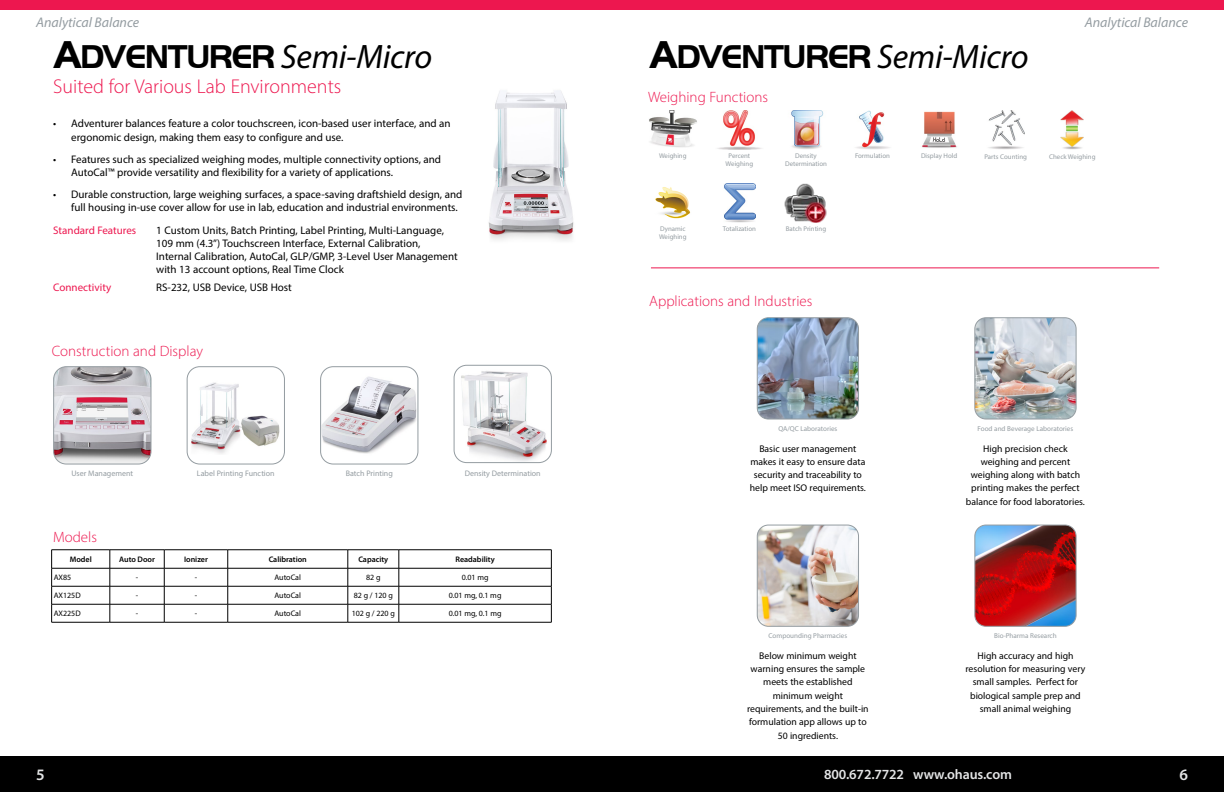
<style>
.page{position:relative;width:1224px;height:792px;background:#fff}
.page>*{position:absolute;margin:0;border:0;box-sizing:border-box;transform-origin:0 0}
.t1{font:italic 34px "Myriad Pro";letter-spacing:-.01em;color:#000}
.t2{font:300 20px "Myriad Pro";color:#ed174f}
.t3{font:600 16px "Myriad Pro";color:#e4e5e6}
.t4{font:300 15px "Myriad Pro";color:#ed174f}
.t5{font:italic 14px "Myriad Pro";color:#949ca1}
.t6{font:600 14px "Myriad Pro";letter-spacing:-.01em;color:#e4e5e6}
.t7{font:11px/13.2px "Myriad Pro";color:#000}
.t8{font:11px "Myriad Pro";color:#ed174f}
.t9{font:9.7px/13.3px "Myriad Pro";color:#000;text-align:center}
.t10{font:8px "Myriad Pro";color:#000}
.t11{font:8px "Myriad Pro";color:#949ca1}
.t12{font:600 8px "Myriad Pro";color:#000}
.t13{font:7.1px "Myriad Pro";color:#949ca1}
.t14{font:6.9px/7.7px "Myriad Pro";color:#949ca1}
.s1{font-family:"Handel Got D";font-weight:700;font-style:normal;font-size:40px}
.s2{font-family:"Handel Got D";font-weight:700;font-style:normal}
</style>
<div class="page">
<img style="left:757px;top:318px;width:102px;height:101px">
<div style="left:757px;top:318px;width:102px;height:101px;border:1px solid #949ca1;border-radius:11px"></div>
<img style="left:975px;top:318px;width:101px;height:101px">
<div style="left:975px;top:318px;width:101px;height:101px;border:1px solid #949ca1;border-radius:11px"></div>
<img style="left:757px;top:525px;width:102px;height:101px">
<div style="left:757px;top:525px;width:102px;height:101px;border:1px solid #949ca1;border-radius:11px"></div>
<img style="left:975px;top:525px;width:101px;height:101px">
<div style="left:975px;top:525px;width:101px;height:101px;border:1px solid #949ca1;border-radius:11px"></div>
<img style="left:655px;top:187px;width:36px;height:32px">
<img style="left:724px;top:184px;width:31px;height:38px">
<img style="left:988px;top:110px;width:37px;height:39px">
<img style="left:1061px;top:110px;width:23px;height:39px">
<img style="left:649px;top:110px;width:48px;height:37px">
<img style="left:717px;top:110px;width:45px;height:39px">
<img style="left:791px;top:110px;width:33px;height:39px">
<img style="left:856px;top:110px;width:34px;height:39px">
<img style="left:922px;top:111px;width:35px;height:37px">
<hr style="left:651px;top:267px;width:508px;height:1px;background:#ed174f">
<img style="left:784px;top:184px;width:43px;height:38px">
<div style="left:0;top:0;width:1224px;height:10px;background:#ed174f"></div>
<div style="left:0;top:756px;width:1224px;height:36px;background:#000"></div>
<hr style="left:52px;top:550px;width:58px;height:1px;background:#000">
<hr style="left:110px;top:550px;width:54px;height:1px;background:#000">
<hr style="left:164px;top:550px;width:64px;height:1px;background:#000">
<hr style="left:228px;top:550px;width:120px;height:1px;background:#000">
<hr style="left:348px;top:550px;width:51px;height:1px;background:#000">
<hr style="left:399px;top:550px;width:152px;height:1px;background:#000">
<hr style="left:52px;top:568px;width:58px;height:1px;background:#000">
<hr style="left:110px;top:568px;width:54px;height:1px;background:#000">
<hr style="left:164px;top:568px;width:64px;height:1px;background:#000">
<hr style="left:228px;top:568px;width:120px;height:1px;background:#000">
<hr style="left:164px;top:586px;width:64px;height:1px;background:#000">
<hr style="left:228px;top:586px;width:120px;height:1px;background:#000">
<hr style="left:164px;top:604px;width:64px;height:1px;background:#000">
<hr style="left:228px;top:604px;width:120px;height:1px;background:#000">
<svg style="left:228px;top:550px;width:1px;height:72px"></svg>
<hr style="left:164px;top:622px;width:64px;height:1px;background:#000">
<hr style="left:228px;top:622px;width:120px;height:1px;background:#000">
<hr style="left:348px;top:568px;width:51px;height:1px;background:#000">
<hr style="left:399px;top:568px;width:152px;height:1px;background:#000">
<hr style="left:52px;top:586px;width:58px;height:1px;background:#000">
<hr style="left:110px;top:586px;width:54px;height:1px;background:#000">
<hr style="left:348px;top:586px;width:51px;height:1px;background:#000">
<hr style="left:399px;top:586px;width:152px;height:1px;background:#000">
<hr style="left:52px;top:604px;width:58px;height:1px;background:#000">
<svg style="left:51px;top:550px;width:1px;height:72px"></svg>
<hr style="left:110px;top:604px;width:54px;height:1px;background:#000">
<svg style="left:110px;top:550px;width:1px;height:72px"></svg>
<svg style="left:164px;top:550px;width:1px;height:72px"></svg>
<hr style="left:52px;top:622px;width:58px;height:1px;background:#000">
<hr style="left:110px;top:622px;width:54px;height:1px;background:#000">
<hr style="left:348px;top:604px;width:51px;height:1px;background:#000">
<svg style="left:348px;top:550px;width:1px;height:72px"></svg>
<hr style="left:399px;top:604px;width:152px;height:1px;background:#000">
<svg style="left:399px;top:550px;width:1px;height:72px"></svg>
<svg style="left:551px;top:550px;width:1px;height:72px"></svg>
<hr style="left:348px;top:622px;width:51px;height:1px;background:#000">
<hr style="left:399px;top:622px;width:152px;height:1px;background:#000">
<img style="left:454px;top:365px;width:97px;height:98px">
<div style="left:454px;top:365px;width:97px;height:98px;border:1px solid #949ca1;border-radius:13px"></div>
<img style="left:321px;top:367px;width:97px;height:97px">
<div style="left:321px;top:367px;width:97px;height:97px;border:1px solid #949ca1;border-radius:13px"></div>
<img style="left:191px;top:382px;width:89px;height:72px">
<div style="left:187px;top:367px;width:98px;height:97px;border:1px solid #949ca1;border-radius:13px"></div>
<img style="left:54px;top:367px;width:97px;height:97px">
<div style="left:54px;top:367px;width:97px;height:97px;border:1px solid #949ca1;border-radius:13px"></div>
<img style="left:488px;top:90px;width:86px;height:151px">
<p class="t5" style="left:36px;top:14px;width:105px">Analytical Balance</p>
<h1 class="t1" style="left:53px;top:36px;width:381px"><span class="s1">A</span><span class="s2">DVENTURER</span> Semi-Micro</h1>
<h2 class="t2" style="left:53px;top:74px;width:290px">Suited for Various Lab Environments</h2>
<p class="t7" style="left:71px;top:117px;width:381px;text-indent:-18px">• Adventurer balances feature a color touchscreen, icon-based user interface, and an ergonomic design, making them easy to configure and use.</p>
<p class="t7" style="left:71px;top:152px;width:371px;text-indent:-18px">• Features such as specialized weighing modes, multiple connectivity options, and<br>AutoCal™ provide versatility and flexibility for a variety of applications.</p>
<p class="t7" style="left:71px;top:188px;width:393px;text-indent:-18px">• Durable construction, large weighing surfaces, a space-saving draftshield design, and full housing in-use cover allow for use in lab, education and industrial environments.</p>
<p class="t8" style="left:53px;top:223px;width:85px">Standard Features</p>
<p class="t7" style="left:156px;top:223px;width:303px">1 Custom Units, Batch Printing, Label Printing, Multi-Language, 109 mm (4.3”) Touchscreen Interface, External Calibration, Internal Calibration, AutoCal, GLP/GMP, 3-Level User Management with 13 account options, Real Time Clock</p>
<p class="t8" style="left:53px;top:280px;width:60px">Connectivity</p>
<p class="t7" style="left:156px;top:280px;width:137px">RS-232, USB Device, USB Host</p>
<h3 class="t4" style="left:52px;top:342px;width:153px">Construction and Display</h3>
<p class="t11" style="left:72px;top:469px;width:63px">User Management</p>
<p class="t11" style="left:197px;top:469px;width:79px">Label Printing Function</p>
<p class="t11" style="left:346px;top:469px;width:49px">Batch Printing</p>
<p class="t11" style="left:465px;top:469px;width:77px">Density Determination</p>
<h3 class="t4" style="left:53px;top:528px;width:45px">Models</h3>
<p class="t12" style="left:70px;top:554px;width:23px">Model</p>
<p class="t12" style="left:119px;top:554px;width:37px">Auto Door</p>
<p class="t12" style="left:184px;top:554px;width:25px">Ionizer</p>
<p class="t12" style="left:269px;top:554px;width:40px">Calibration</p>
<p class="t12" style="left:358px;top:554px;width:31px">Capacity</p>
<p class="t12" style="left:456px;top:554px;width:41px">Readability</p>
<p class="t10" style="left:54px;top:573px;width:19px">AX85</p>
<p class="t10" style="left:136px;top:573px;width:4px">-</p>
<p class="t10" style="left:195px;top:573px;width:4px">-</p>
<p class="t10" style="left:275px;top:573px;width:28px">AutoCal</p>
<p class="t10" style="left:366px;top:573px;width:16px">82 g</p>
<p class="t10" style="left:462px;top:573px;width:28px">0.01 mg</p>
<p class="t10" style="left:54px;top:591px;width:28px">AX125D</p>
<p class="t10" style="left:136px;top:591px;width:4px">-</p>
<p class="t10" style="left:195px;top:591px;width:4px">-</p>
<p class="t10" style="left:275px;top:591px;width:28px">AutoCal</p>
<p class="t10" style="left:354px;top:591px;width:40px">82 g / 120 g</p>
<p class="t10" style="left:449px;top:591px;width:54px">0.01 mg, 0.1 mg</p>
<p class="t10" style="left:54px;top:609px;width:28px">AX225D</p>
<p class="t10" style="left:136px;top:609px;width:4px">-</p>
<p class="t10" style="left:195px;top:609px;width:4px">-</p>
<p class="t10" style="left:275px;top:609px;width:28px">AutoCal</p>
<p class="t10" style="left:352px;top:609px;width:45px">102 g / 220 g</p>
<p class="t10" style="left:449px;top:609px;width:54px">0.01 mg, 0.1 mg</p>
<h1 class="t1" style="left:649px;top:36px;width:381px"><span class="s1">A</span><span class="s2">DVENTURER</span> Semi-Micro</h1>
<h3 class="t4" style="left:648px;top:88px;width:122px">Weighing Functions</h3>
<p class="t5" style="left:1085px;top:14px;width:105px">Analytical Balance</p>
<p class="t14" style="left:659px;top:152px;width:29px">Weighing</p>
<p class="t14" style="left:729px;top:152px;width:23px">Percent</p>
<p class="t14" style="left:984px;top:153px;width:44px">Parts Counting</p>
<p class="t14" style="left:1049px;top:153px;width:48px">Check Weighing</p>
<p class="t14" style="left:726px;top:159px;width:29px">Weighing</p>
<p class="t14" style="left:785px;top:152px;width:43px;text-align:center">Density<br>Determination</p>
<p class="t14" style="left:855px;top:152px;width:37px">Formulation</p>
<p class="t14" style="left:921px;top:152px;width:38px">Display Hold</p>
<p class="t14" style="left:659px;top:225px;width:29px">Dynamic<br>Weighing</p>
<p class="t14" style="left:723px;top:225px;width:35px">Totalization</p>
<p class="t14" style="left:786px;top:225px;width:42px">Batch Printing</p>
<h3 class="t4" style="left:649px;top:292px;width:165px">Applications and Industries</h3>
<p class="t13" style="left:778px;top:424px;width:61px">QA/QC Laboratories</p>
<p class="t13" style="left:978px;top:424px;width:97px">Food and Beverage Laboratories</p>
<p class="t9" style="left:750px;top:442px;width:118px">Basic user management makes it easy to ensure data security and traceability to help meet ISO requirements.</p>
<p class="t9" style="left:966px;top:442px;width:121px">High precision check weighing and percent weighing along with batch printing makes the perfect balance for food laboratories.</p>
<p class="t13" style="left:769px;top:631px;width:80px">Compounding Pharmacies</p>
<p class="t13" style="left:994px;top:631px;width:64px">Bio-Pharma Research</p>
<p class="t9" style="left:747px;top:649px;width:123px">Below minimum weight warning ensures the sample meets the established minimum weight requirements, and the built-in formulation app allows up to<br>50 ingredients.</p>
<p class="t9" style="left:966px;top:649px;width:121px">High accuracy and high resolution for measuring very small samples. Perfect for biological sample prep and small animal weighing</p>
<h3 class="t3" style="left:36px;top:764px;width:10px">5</h3>
<p class="t6" style="left:824px;top:766px;width:189px">800.672.7722 www.ohaus.com</p>
<h3 class="t3" style="left:1179px;top:764px;width:10px">6</h3>
</div>
